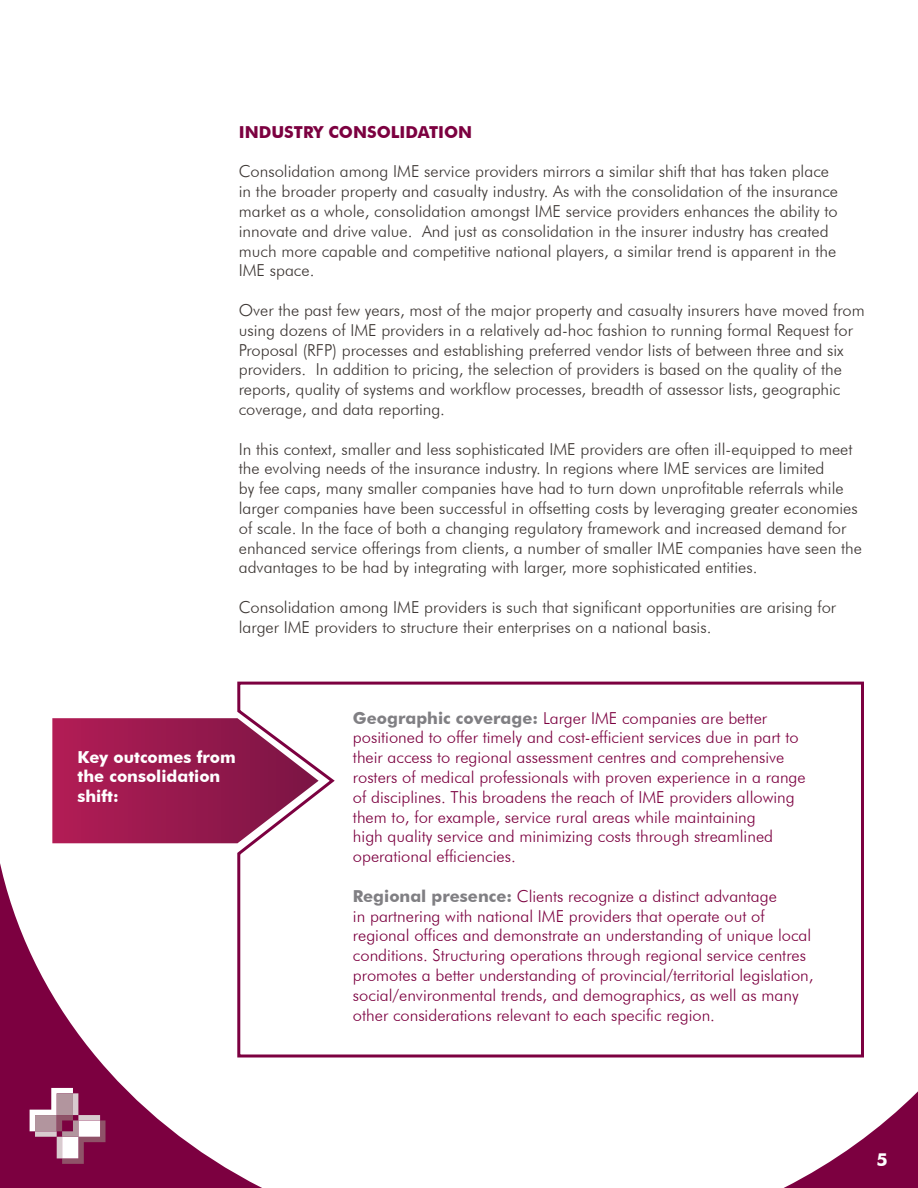
<style>
.page{position:relative;width:918px;height:1188px;background:#fff}
.page>*{position:absolute;margin:0;border:0;box-sizing:border-box;transform-origin:0 0}
.t1{font:700 18px "Futura BT";color:#fff}
.t2{font:300 16.5px/19.8px "Futura BT";color:#3c3633}
.t3{font:300 16.5px/19.8px "Futura BT";color:#7c0040}
.t4{font:700 16.5px/19.8px "Futura BT";color:#fff}
.t5{font:700 16.5px "Futura BT";color:#7c0040}
.s1{font-weight:700;color:#807f83}
</style>
<div class="page">
<svg style="left:0;top:863px;width:918px;height:325px"></svg>
<svg style="left:30px;top:1088px;width:76px;height:76px"></svg>
<svg style="left:236px;top:681px;width:630px;height:378px"></svg>
<svg style="left:52px;top:718px;width:267px;height:125px;background:#a73966"></svg>
<p class="t5" style="left:239px;top:122px;width:235px">I ndustry consolidation</p>
<p class="t2" style="left:239px;top:161px;width:601px">Consolidation among IME service providers mirrors a similar shift that has taken place in the broader property and casualty industry. As with the consolidation of the insurance market as a whole, consolidation amongst IME service providers enhances the ability to innovate and drive value. And just as consolidation in the insurer industry has created much more capable and competitive national players, a similar trend is apparent in the IME space.</p>
<p class="t2" style="left:239px;top:300px;width:628px">Over the past few years, most of the major property and casualty insurers have moved from using dozens of IME providers in a relatively ad-hoc fashion to running formal Request for Proposal (RFP) processes and establishing preferred vendor lists of between three and six providers. In addition to pricing, the selection of providers is based on the quality of the reports, quality of systems and workflow processes, breadth of assessor lists, geographic coverage, and data reporting.</p>
<p class="t2" style="left:239px;top:439px;width:625px">In this context, smaller and less sophisticated IME providers are often ill-equipped to meet the evolving needs of the insurance industry. In regions where IME services are limited<br>by fee caps, many smaller companies have had to turn down unprofitable referrals while larger companies have been successful in offsetting costs by leveraging greater economies of scale. In the face of both a changing regulatory framework and increased demand for enhanced service offerings from clients, a number of smaller IME companies have seen the advantages to be had by integrating with larger, more sophisticated entities.</p>
<p class="t2" style="left:239px;top:597px;width:599px">Consolidation among IME providers is such that significant opportunities are arising for larger IME providers to structure their enterprises on a national basis.</p>
<p class="t4" style="left:78px;top:747px;width:160px">Key outcomes from the consolidation shift:</p>
<p class="t3" style="left:353px;top:708px;width:454px"><span class="s1">Geographic coverage:</span> Larger IME companies are better positioned to offer timely and cost-efficient services due in part to their access to regional assessment centres and comprehensive rosters of medical professionals with proven experience in a range of disciplines. This broadens the reach of IME providers allowing them to, for example, service rural areas while maintaining<br>high quality service and minimizing costs through streamlined operational efficiencies.</p>
<p class="t3" style="left:353px;top:886px;width:462px"><span class="s1">Regional presence:</span> Clients recognize a distinct advantage<br>in partnering with national IME providers that operate out of regional offices and demonstrate an understanding of unique local conditions. Structuring operations through regional service centres promotes a better understanding of provincial/territorial legislation, social/environmental trends, and demographics, as well as many other considerations relevant to each specific region.</p>
<p class="t1" style="left:876px;top:1149px;width:13px">5</p>
</div>
